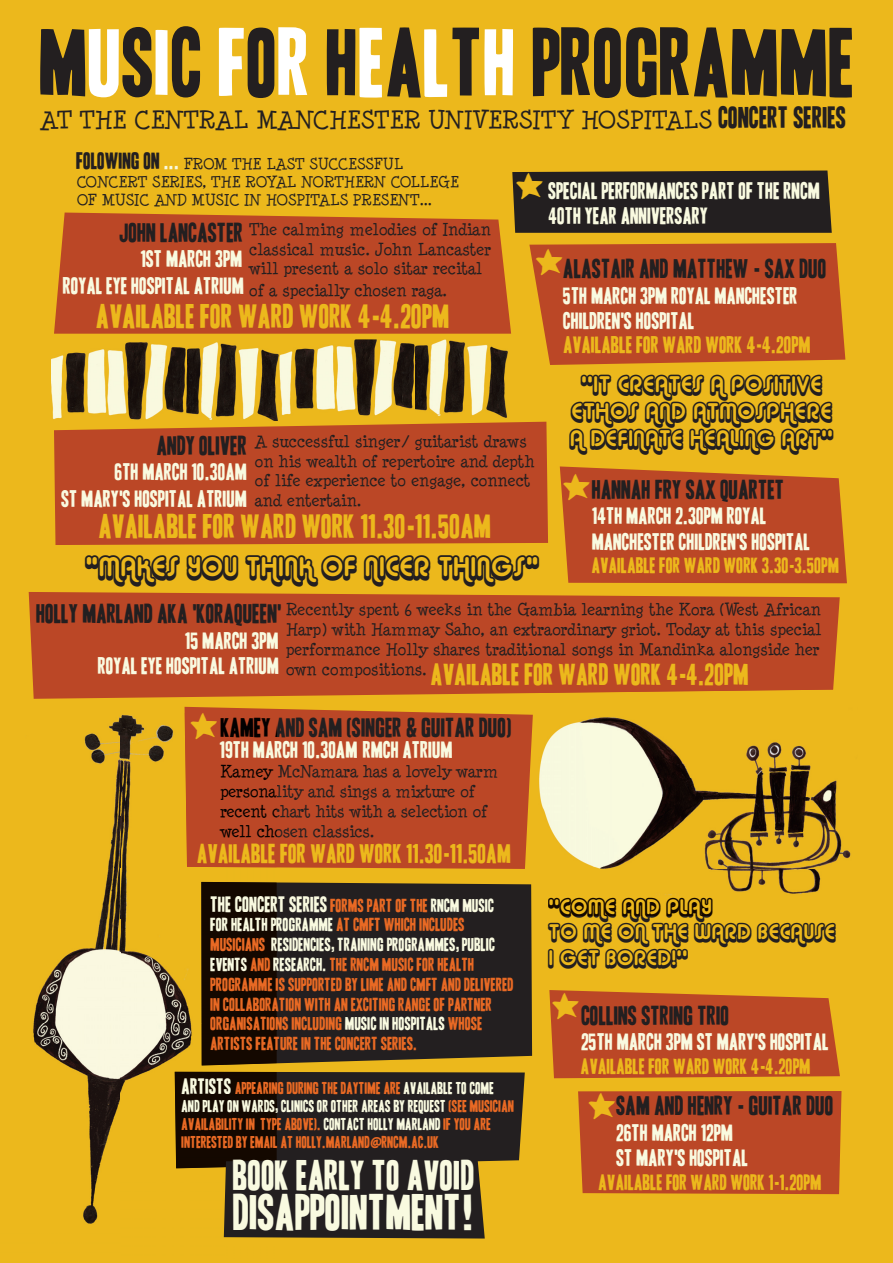
<style>
.page{position:relative;width:893px;height:1263px;background:#ecb81c}
.page>*{position:absolute;margin:0;border:0;box-sizing:border-box;transform-origin:0 0}
.t1{font:85.5px "Vivela Rivoluzione Vivela Rivoluz";color:#231f20}
.t2{font:45px "Vivela Rivoluzione Vivela Rivoluz";color:#f9fae0}
.t3{font:37.5px "Vivela Rivoluzione Vivela Rivoluz";color:#f9fae0}
.t4{font:36px "Love Ya Like A Sister Solid";color:#ecb81c}
.t5{font:30px "Vivela Rivoluzione Vivela Rivoluz";color:#ecb81c}
.t6{font:27px "Alba Super";color:#231f20}
.t7{font:27px "Vivela Rivoluzione Vivela Rivoluz";color:#ecb81c}
.t8{font:24px "Vivela Rivoluzione Vivela Rivoluz";color:#231f20}
.t9{font:24px "Minya Nouvelle";color:#231f20}
.t10{font:24px "Vivela Rivoluzione Vivela Rivoluz";color:#ecb81c}
.t11{font:22.5px/27px "Alba Super";color:#231f20;text-align:center}
.t12{font:21px/25.2px "Vivela Rivoluzione Vivela Rivoluz";color:#f9fae0}
.t13{font:21px/25.2px "Alba Super";color:#231f20}
.t14{font:21px "Vivela Rivoluzione Vivela Rivoluz";color:#ecb81c}
.t15{font:21px "Alba Super";color:#140800}
.t16{font:19.5px "Vivela Rivoluzione Vivela Rivoluz";color:#ecb81c}
.t17{font:19.5px "Vivela Rivoluzione Vivela Rivoluz";color:#f9fae0}
.t18{font:16.5px/19.8px "Minya Nouvelle";color:#231f20;text-align:justify}
.t19{font:16.5px/19.8px "Vivela Rivoluzione Vivela Rivoluz";color:#e86924}
.t20{font:15px/18px "Vivela Rivoluzione Vivela Rivoluz";color:#e86924}
.t21{font:15px/18px "Minya Nouvelle";color:#231f20}
.s1{color:#fff}
.s2{font-family:"Vivela Rivoluzione Vivela Rivoluz";font-size:27px}
.s3{font-family:"Vivela Rivoluzione Vivela Rivoluz";font-size:21px}
.s4{font-family:"Vivela Rivoluzione Vivela Rivoluz";font-size:21px;color:#f9fae0}
.s5{font-family:"Love Ya Like A Sister Solid";font-size:36px;color:#ecb81c}
.s6{color:#030000}
.s7{font-size:19.5px;color:#f9fae0}
.s8{color:#f9fae0}
.s9{font-family:"Minya Nouvelle";font-weight:700}
</style>
<div class="page">
<svg style="left:549px;top:990px;width:291px;height:88px;background:#bf5025"></svg>
<div style="left:277px;top:882px;width:255px;height:182px;background:#231f20"></div>
<img style="left:51px;top:343px;width:228px;height:78px">
<img style="left:279px;top:339px;width:228px;height:79px">
<div style="left:54px;top:213px;width:457px;height:121px;background:#bb4726"></div>
<svg style="left:529px;top:243px;width:316px;height:122px;background:#be4f25"></svg>
<div style="left:54px;top:422px;width:494px;height:123px;background:#bb4726"></div>
<div style="left:29px;top:592px;width:811px;height:107px;background:#bb4726"></div>
<svg style="left:560px;top:466px;width:287px;height:117px;background:#bf5025"></svg>
<div style="left:185px;top:707px;width:348px;height:162px;background:#bb4726"></div>
<img style="left:33px;top:713px;width:191px;height:511px">
<img style="left:224px;top:867px;width:53px;height:2px">
<div style="left:201px;top:882px;width:76px;height:183px;background:#140800"></div>
<img style="left:211px;top:895px;width:66px;height:17px">
<img style="left:211px;top:918px;width:66px;height:14px">
<img style="left:211px;top:937px;width:54px;height:14px">
<img style="left:272px;top:937px;width:5px;height:15px">
<img style="left:211px;top:957px;width:36px;height:14px">
<img style="left:251px;top:957px;width:20px;height:14px">
<img style="left:274px;top:957px;width:3px;height:14px">
<img style="left:211px;top:977px;width:66px;height:14px">
<img style="left:211px;top:997px;width:66px;height:14px">
<img style="left:211px;top:1017px;width:66px;height:14px">
<img style="left:211px;top:1036px;width:66px;height:14px">
<div style="left:185px;top:713px;width:92px;height:154px;background:#bb4726"></div>
<img style="left:221px;top:765px;width:56px;height:15px">
<img style="left:221px;top:785px;width:56px;height:15px">
<img style="left:220px;top:804px;width:57px;height:14px">
<img style="left:220px;top:825px;width:57px;height:12px">
<img style="left:220px;top:741px;width:57px;height:18px">
<img style="left:191px;top:713px;width:26px;height:26px">
<img style="left:221px;top:717px;width:56px;height:20px">
<div style="left:578px;top:1091px;width:263px;height:103px;background:#bb4726"></div>
<div style="left:512px;top:170px;width:320px;height:63px;background:#231f20"></div>
<img style="left:533px;top:688px;width:318px;height:207px">
<img style="left:533px;top:688px;width:300px;height:5px">
<svg style="left:175px;top:1072px;width:350px;height:166px;background:#3a2f1a"></svg>
<h1 class="t1" style="left:40px;top:17px;width:818px">M<span class="s1">U</span>S<span class="s1">I</span>C <span class="s1">F</span>O<span class="s1">R</span> H<span class="s1">E</span>A<span class="s1">L</span>T<span class="s1">H</span> PROGRAMME</h1>
<h3 class="t9" style="left:40px;top:111px;width:808px">AT THE CENTRAL MANCHESTER UNIVERSITY HOSPITALS <span class="s2">CONCERT SERIES</span></h3>
<p class="t21" style="left:76px;top:156px;width:384px"><span class="s3">FOLOWING ON</span> <span class="s4">...</span> FROM THE LAST SUCCESSFUL<br>CONCERT SERIES, THE ROYAL NORTHERN COLLEGE<br>OF MUSIC AND MUSIC IN HOSPITALS PRESENT...</p>
<h3 class="t4" style="left:515px;top:158px;width:30px">*</h3>
<p class="t12" style="left:549px;top:179px;width:273px">SPECIAL PERFORMANCES PART OF THE RNCM<br>40TH YEAR ANNIVERSARY</p>
<p class="t18" style="left:249px;top:221px;width:244px">The calming melodies of Indian classical music. John Lancaster will present a solo sitar recital</p>
<p class="t18" style="left:63px;top:282px;width:385px"><span class="s4">ROYAL EYE HOSPITAL ATRIUM</span> of a specially chosen raga.</p>
<h3 class="t8" style="left:120px;top:220px;width:125px">JOHN LANCASTER</h3>
<h3 class="t8" style="left:535px;top:256px;width:293px"><span class="s5">*</span>ALASTAIR AND MATTHEW - SAX DUO</h3>
<p class="t12" style="left:563px;top:284px;width:236px">5TH MARCH 3PM ROYAL MANCHESTER<br>CHILDREN'S HOSPITAL</p>
<p class="t12" style="left:141px;top:247px;width:103px">1ST MARCH 3PM</p>
<h3 class="t5" style="left:96px;top:300px;width:355px">AVAILABLE FOR WARD WORK 4-4.20PM</h3>
<h3 class="t8" style="left:157px;top:433px;width:92px">ANDY OLIVER</h3>
<p class="t12" style="left:62px;top:459px;width:187px;line-height:27px;text-align:right">6TH MARCH 10.30AM<br>ST MARY'S HOSPITAL ATRIUM</p>
<p class="t18" style="left:255px;top:433px;width:281px;text-align:left">A successful singer/ guitarist draws on his wealth of repertoire and depth of life experience to engage, connect and entertain.</p>
<h3 class="t5" style="left:99px;top:510px;width:394px">AVAILABLE FOR WARD WORK 11.30-11.50AM</h3>
<h3 class="t6" style="left:85px;top:551px;width:454px">"MAKES YOU THINK OF NICER THINGS"</h3>
<p class="t14" style="left:563px;top:334px;width:249px">AVAILABLE FOR WARD WORK 4-4.20PM</p>
<h3 class="t11" style="left:569px;top:370px;width:265px">''IT CREATES A POSITIVE<br>ETHOS AND ATMOSPHERE<br>A DEFINATE HEALING ART''</h3>
<h3 class="t8" style="left:562px;top:477px;width:224px"><span class="s5">*</span>HANNAH FRY SAX QUARTET</h3>
<p class="t12" style="left:592px;top:505px;width:220px">14TH MARCH 2.30PM ROYAL<br>MANCHESTER CHILDREN'S HOSPITAL</p>
<p class="t16" style="left:592px;top:555px;width:249px">AVAILABLE FOR WARD WORK 3.30-3.50PM</p>
<p class="t18" style="left:286px;top:601px;width:537px">Recently spent 6 weeks in the Gambia learning the Kora (West African Harp) with Hammay Saho, an extraordinary griot. Today at this special performance Holly shares traditional songs in Mandinka alongside her own compositions.</p>
<h3 class="t8" style="left:36px;top:601px;width:247px">HOLLY MARLAND AKA 'KORAQUEEN'</h3>
<p class="t12" style="left:98px;top:629px;width:182px;text-align:right">15 MARCH 3PM<br>ROYAL EYE HOSPITAL ATRIUM</p>
<h3 class="t7" style="left:431px;top:660px;width:320px">AVAILABLE FOR WARD WORK 4-4.20PM</h3>
<h3 class="t8" style="left:190px;top:714px;width:324px"><span class="s5">*</span><span class="s6">KAMEY A</span>ND SAM (SINGER &amp; GUITAR DUO)</h3>
<p class="t12" style="left:220px;top:738px;width:234px">19TH MARCH 10.30AM RMCH ATRIUM</p>
<p class="t18" style="left:220px;top:763px;width:279px;text-align:left"><span class="s6">Kamey</span> McNamara has a lovely warm <span class="s6">persona</span>lity and sings a mixture of <span class="s6">recent c</span>hart hits with a selection of <span class="s6">well cho</span>sen classics.</p>
<h3 class="t10" style="left:197px;top:840px;width:316px">AVAILABLE FOR WARD WORK 11.30-11.50AM</h3>
<p class="t17" style="left:211px;top:893px;width:69px">THE CONCER</p>
<p class="t19" style="left:211px;top:896px;width:305px;text-indent:68px"><span class="s7">T SERIES</span> FORMS PART OF THE <span class="s8">RNCM MUSIC FOR HEALTH PROGRAMME</span> AT CMFT WHICH INCLUDES MUSICIANS <span class="s8">RESIDENCIES, TRAINING PROGRAMMES, PUBLIC EVENTS</span> AND <span class="s8">RESEARCH.</span> THE RNCM MUSIC FOR HEALTH PROGRAMME IS SUPPORTED BY LIME AND CMFT AND DELIVERED IN COLLABORATION WITH AN EXCITING RANGE OF PARTNER ORGANISATIONS INCLUDING <span class="s8">MUSIC IN HOSPITALS</span> WHOSE ARTISTS FEATURE IN THE CONCERT SERIES.</p>
<p class="t20" style="left:182px;top:1079px;width:334px"><span class="s7">ARTISTS</span> APPEARING DURING THE DAYTIME ARE <span class="s8">AVAILABLE TO COME AND PLAY ON WARDS, CLINICS OR OTHER AREAS BY REQUEST</span> (SEE MUSICIAN AVAILABILITY IN TYPE ABOVE). <span class="s8">CONTACT HOLLY MARLAND</span> IF YOU ARE INTERESTED BY EMAIL AT HOLLY.MARLAND<span class="s9">@</span>RNCM.AC.UK</p>
<h3 class="t3" style="left:233px;top:1155px;width:243px">BOOK EARLY TO AVOID</h3>
<h2 class="t2" style="left:233px;top:1188px;width:244px">DISAPPOINTMENT!</h2>
<p class="t15" style="left:548px;top:894px;width:165px">''COME AND PLAY</p>
<p class="t13" style="left:548px;top:919px;width:289px">TO ME ON THE WARD BECAUSE<br>I GET BORED!''</p>
<h3 class="t8" style="left:552px;top:1002px;width:180px"><span class="s5">*</span>COLLINS STRING TRIO</h3>
<p class="t12" style="left:581px;top:1030px;width:249px">25TH MARCH 3PM ST MARY'S HOSPITAL</p>
<p class="t16" style="left:581px;top:1056px;width:231px">AVAILABLE FOR WARD WORK 4-4.20PM</p>
<h3 class="t8" style="left:588px;top:1093px;width:248px"><span class="s5">*</span>SAM AND HENRY - GUITAR DUO</h3>
<p class="t12" style="left:616px;top:1121px;width:133px">26TH MARCH 12PM<br>ST MARY'S HOSPITAL</p>
<p class="t16" style="left:599px;top:1172px;width:225px">AVAILABLE FOR WARD WORK 1-1.20PM</p>
</div>
